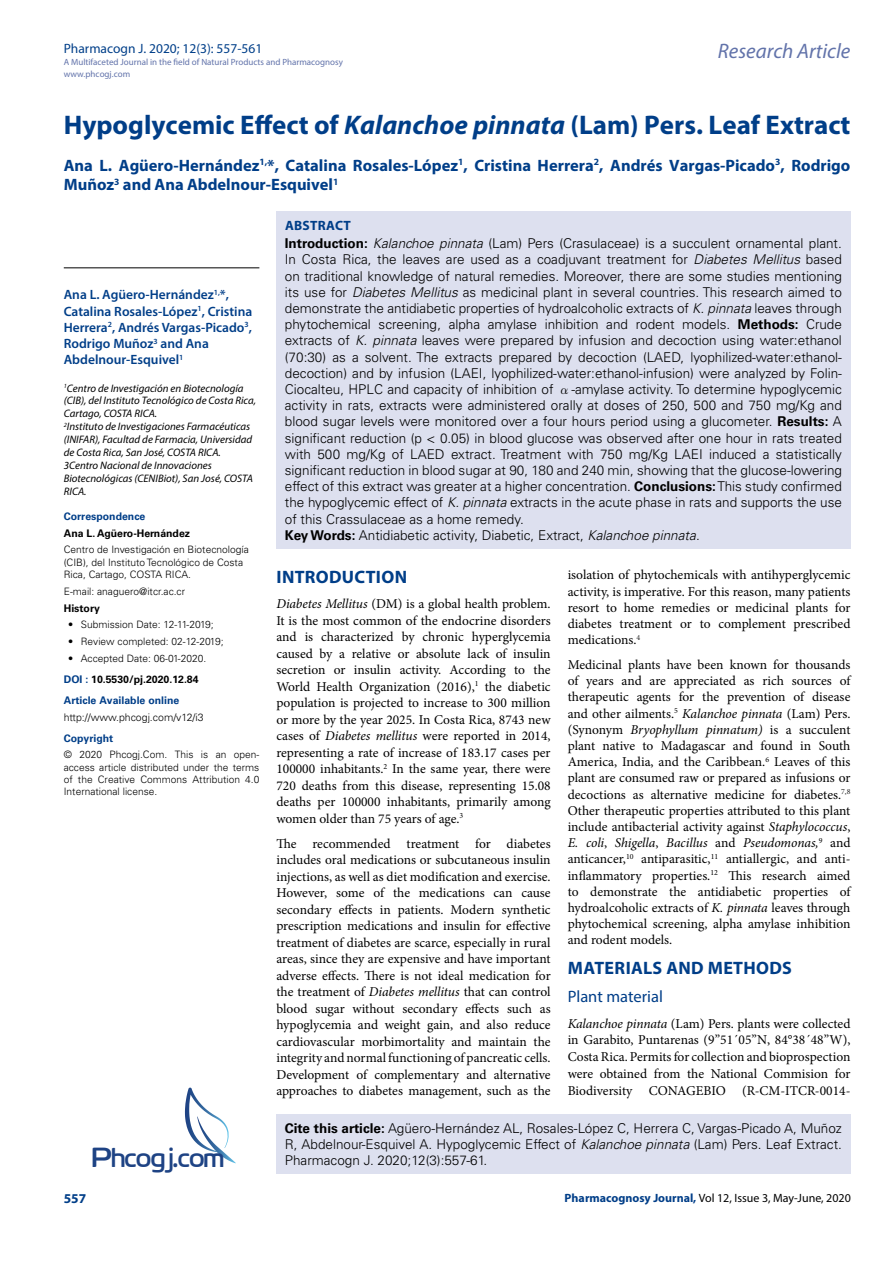
<style>
.page{position:relative;width:893px;height:1263px;background:#fff}
.page>*{position:absolute;margin:0;border:0;box-sizing:border-box;transform-origin:0 0}
.t1{font:27.6px "Cloud World";color:#1e4384}
.t2{font:700 27px "Myriad Pro";color:#003e88}
.t3{font:italic 21px "Myriad Pro";color:#6273aa}
.t4{font:700 18px "Myriad Pro";letter-spacing:.02em;color:#003e88}
.t5{font:700 16.5px/19.5px "Myriad Pro";color:#003e88}
.t6{font:16.5px "Myriad Pro";color:#003e88}
.t7{font:13.5px/16.5px "Minion Pro";letter-spacing:-.005em;color:#000;text-align:justify}
.t8{font:300 13.5px/16.2px "Univers LT Std";color:#000}
.t9{font:600 13.5px/16.2px "Myriad Pro";color:#003e88}
.t10{font:13.5px "Myriad Pro";color:#003f89}
.t11{font:700 13.5px "Myriad Pro";letter-spacing:.02em;color:#003e88}
.t12{font:12px "Myriad Pro";color:#000}
.t13{font:italic 10.8px/12.9px "Myriad Pro";color:#000}
.t14{font:700 10.5px/21.1px "Univers LT Std";color:#003e88}
.t15{font:700 10.5px "Univers LT Std";color:#000}
.t16{font:300 10.5px "Univers LT Std";color:#000}
.t17{font:300 10.2px/12.3px "Univers LT Std";color:#000}
.t18{font:9px/12px "Myriad Pro";color:#6273aa}
.s1{font-style:italic}
.s2{color:#000}
.s3{font-weight:700}
.s4{font-family:"MS Mincho";font-weight:400}
.s5{font-weight:700;color:#003e88}
</style>
<div class="page">
<div style="left:276px;top:1115px;width:574px;height:59px;background:#dde0ef"></div>
<svg style="left:185px;top:1087px;width:51px;height:76px"></svg>
<div style="left:276px;top:211px;width:574px;height:337px;background:#dde0ef"></div>
<hr style="left:64px;top:268px;width:195px;height:1px;background:#000">
<p class="t10" style="left:64px;top:40px;width:200px">Pharmacogn J. 2020; 12(3): 557-561</p>
<p class="t18" style="left:64px;top:55px;width:281px">A Multifaceted Journal in the field of Natural Products and Pharmacognosy www.phcogj.com</p>
<h3 class="t3" style="left:718px;top:38px;width:134px">Research Article</h3>
<h2 class="t2" style="left:64px;top:107px;width:788px">Hypoglycemic Effect of <span class="s1">Kalanchoe pinnata</span> (Lam) Pers. Leaf Extract</h2>
<p class="t5" style="left:64px;top:155px;width:788px">Ana L. Agüero-Hernández<sup>1,</sup>*, Catalina Rosales-López<sup>1</sup>, Cristina Herrera<sup>2</sup>, Andrés Vargas-Picado<sup>3</sup>, Rodrigo<br>Muñoz<sup>3</sup> and Ana Abdelnour-Esquivel<sup>1</sup></p>
<p class="t9" style="left:64px;top:286px;width:190px">Ana L. Agüero-Hernández<sup>1,</sup>*,<br>Catalina Rosales-López<sup>1</sup>, Cristina<br>Herrera<sup>2</sup>, Andrés Vargas-Picado<sup>3</sup>,<br>Rodrigo Muñoz<sup>3</sup> and Ana<br>Abdelnour-Esquivel<sup>1</sup></p>
<p class="t13" style="left:64px;top:381px;width:194px"><sup>1</sup>Centro de Investigación en Biotecnología (CIB), del Instituto Tecnológico de Costa Rica, Cartago, COSTA RICA.<br><sup>2</sup>Instituto de Investigaciones Farmacéuticas (INIFAR), Facultad de Farmacia, Universidad de Costa Rica, San José, COSTA RICA.<br>3Centro Nacional de Innovaciones Biotecnológicas (CENIBiot), San José, COSTA RICA.</p>
<p class="t14" style="left:64px;top:506px;width:83px">Correspondence</p>
<p class="t15" style="left:64px;top:527px;width:128px">Ana L. Agüero-Hernández</p>
<p class="t17" style="left:64px;top:544px;width:186px">Centro de Investigación en Biotecnología (CIB), del Instituto Tecnológico de Costa<br>Rica, Cartago, COSTA RICA.</p>
<p class="t17" style="left:64px;top:585px;width:123px">E-mail: anaguero@itcr.ac.cr</p>
<p class="t15" style="left:64px;top:602px;width:38px">History</p>
<p class="t17" style="left:68px;top:618px;width:147px">• Submission Date: 12-11-2019;</p>
<p class="t17" style="left:68px;top:635px;width:157px">• Review completed: 02-12-2019;</p>
<p class="t17" style="left:68px;top:652px;width:140px">• Accepted Date: 06-01-2020.</p>
<p class="t14" style="left:64px;top:668px;width:136px">DOI : <span class="s2">10.5530/pj.2020.12.84<br></span>Article Available online</p>
<p class="t16" style="left:64px;top:711px;width:141px">http://www.phcogj.com/v12/i3</p>
<p class="t14" style="left:64px;top:728px;width:51px">Copyright</p>
<p class="t17" style="left:64px;top:749px;width:197px;text-align:justify">© 2020 Phcogj.Com. This is an open&shy;access article distributed under the terms of the Creative Commons Attribution 4.0<br>International license.</p>
<p class="t11" style="left:285px;top:217px;width:67px">ABSTRACT</p>
<p class="t8" style="left:285px;top:235px;width:559px"><span class="s3">Introduction:</span> <span class="s1">Kalanchoe pinnata</span> (Lam) Pers (Crasulaceae) is a succulent ornamental plant.<br>In Costa Rica, the leaves are used as a coadjuvant treatment for <span class="s1">Diabetes Mellitus</span> based on traditional knowledge of natural remedies. Moreover, there are some studies mentioning its use for <span class="s1">Diabetes Mellitus</span> as medicinal plant in several countries. This research aimed to demonstrate the antidiabetic properties of hydroalcoholic extracts of <span class="s1">K. pinnata</span> leaves through phytochemical screening, alpha amylase inhibition and rodent models. <span class="s3">Methods:</span> Crude extracts of <span class="s1">K. pinnata</span> leaves were prepared by infusion and decoction using water:ethanol (70:30) as a solvent. The extracts prepared by decoction (LAED, lyophilized-water:ethanol&shy;decoction) and by infusion (LAEI, lyophilized-water:ethanol-infusion) were analyzed by Folin-Ciocalteu, HPLC and capacity of inhibition of <span class="s4">α</span>-amylase activity. To determine hypoglycemic activity in rats, extracts were administered orally at doses of 250, 500 and 750 mg/Kg and blood sugar levels were monitored over a four hours period using a glucometer. <span class="s3">Results:</span> A significant reduction (p &lt; 0.05) in blood glucose was observed after one hour in rats treated with 500 mg/Kg of LAED extract. Treatment with 750 mg/Kg LAEI induced a statistically significant reduction in blood sugar at 90, 180 and 240 min, showing that the glucose-lowering effect of this extract was greater at a higher concentration. <span class="s3">Conclusions:</span> This study confirmed the hypoglycemic effect of <span class="s1">K. pinnata</span> extracts in the acute phase in rats and supports the use of this Crassulaceae as a home remedy.<br><span class="s3">Key Words:</span> Antidiabetic activity, Diabetic, Extract, <span class="s1">Kalanchoe pinnata</span>.</p>
<h3 class="t4" style="left:277px;top:565px;width:132px">INTRODUCTION</h3>
<p class="t7" style="left:276px;top:596px;width:276px"><span class="s1">Diabetes Mellitus</span> (DM) is a global health problem.<br>It is the most common of the endocrine disorders and is characterized by chronic hyperglycemia caused by a relative or absolute lack of insulin secretion or insulin activity. According to the World Health Organization (2016),<sup>1</sup> the diabetic population is projected to increase to 300 million or more by the year 2025. In Costa Rica, 8743 new cases of <span class="s1">Diabetes mellitus</span> were reported in 2014, representing a rate of increase of 183.17 cases per 100000 inhabitants.<sup>2</sup> In the same year, there were 720 deaths from this disease, representing 15.08 deaths per 100000 inhabitants, primarily among women older than 75 years of age.<sup>3</sup></p>
<p class="t7" style="left:276px;top:835px;width:276px">The recommended treatment for diabetes includes oral medications or subcutaneous insulin injections, as well as diet modification and exercise.<br>However, some of the medications can cause secondary effects in patients. Modern synthetic prescription medications and insulin for effective treatment of diabetes are scarce, especially in rural areas, since they are expensive and have important adverse effects. There is not ideal medication for the treatment of <span class="s1">Diabetes mellitus</span> that can control blood sugar without secondary effects such as hypoglycemia and weight gain, and also reduce cardiovascular morbimortality and maintain the integrity and normal functioning of pancreatic cells.<br>Development of complementary and alternative approaches to diabetes management, such as the</p>
<p class="t7" style="left:568px;top:567px;width:284px">isolation of phytochemicals with antihyperglycemic activity, is imperative. For this reason, many patients resort to home remedies or medicinal plants for diabetes treatment or to complement prescribed medications.<sup>4</sup></p>
<p class="t7" style="left:568px;top:657px;width:284px">Medicinal plants have been known for thousands of years and are appreciated as rich sources of therapeutic agents for the prevention of disease and other ailments.<sup>5</sup> <span class="s1">Kalanchoe pinnata</span> (Lam) Pers. (Synonym <span class="s1">Bryophyllum pinnatum)</span> is a succulent plant native to Madagascar and found in South America, India, and the Caribbean.<sup>6</sup> Leaves of this plant are consumed raw or prepared as infusions or decoctions as alternative medicine for diabetes.<sup>7,8<br></sup>Other therapeutic properties attributed to this plant include antibacterial activity against <span class="s1">Staphylococcus</span>, <span class="s1">E. coli</span>, <span class="s1">Shigella</span>, <span class="s1">Bacillus</span> and <span class="s1">Pseudomonas,</span><sup>9</sup> and anticancer,<sup>10</sup> antiparasitic,<sup>11</sup> antiallergic, and anti&shy;inflammatory properties.<sup>12</sup> This research aimed to demonstrate the antidiabetic properties of hydroalcoholic extracts of <span class="s1">K. pinnata</span> leaves through phytochemical screening, alpha amylase inhibition and rodent models.</p>
<h3 class="t4" style="left:568px;top:956px;width:226px">MATERIALS AND METHODS</h3>
<p class="t6" style="left:568px;top:986px;width:97px">Plant material</p>
<p class="t7" style="left:568px;top:1015px;width:284px"><span class="s1">Kalanchoe pinnata</span> (Lam) Pers. plants were collected in Garabito, Puntarenas (9”51´05”N, 84°38´48”W), Costa Rica. Permits for collection and bioprospection were obtained from the National Commision for Biodiversity CONAGEBIO (R-CM-ITCR-0014-</p>
<p class="t8" style="left:285px;top:1120px;width:559px"><span class="s3">Cite this article:</span> Agüero-Hernández AL, Rosales-López C, Herrera C, Vargas-Picado A, Muñoz<br>R, Abdelnour-Esquivel A. Hypoglycemic Effect of <span class="s1">Kalanchoe pinnata</span> (Lam) Pers. Leaf Extract.</p>
<h1 class="t1" style="left:92px;top:1136px;width:134px">Phcogj.com</h1>
<p class="t8" style="left:285px;top:1152px;width:204px">Pharmacogn J. 2020;12(3):557-61.</p>
<p class="t11" style="left:64px;top:1190px;width:24px">557</p>
<p class="t12" style="left:565px;top:1190px;width:288px"><span class="s5">Pharmacognosy Journal,</span> Vol 12, Issue 3, May-June, 2020</p>
</div>
